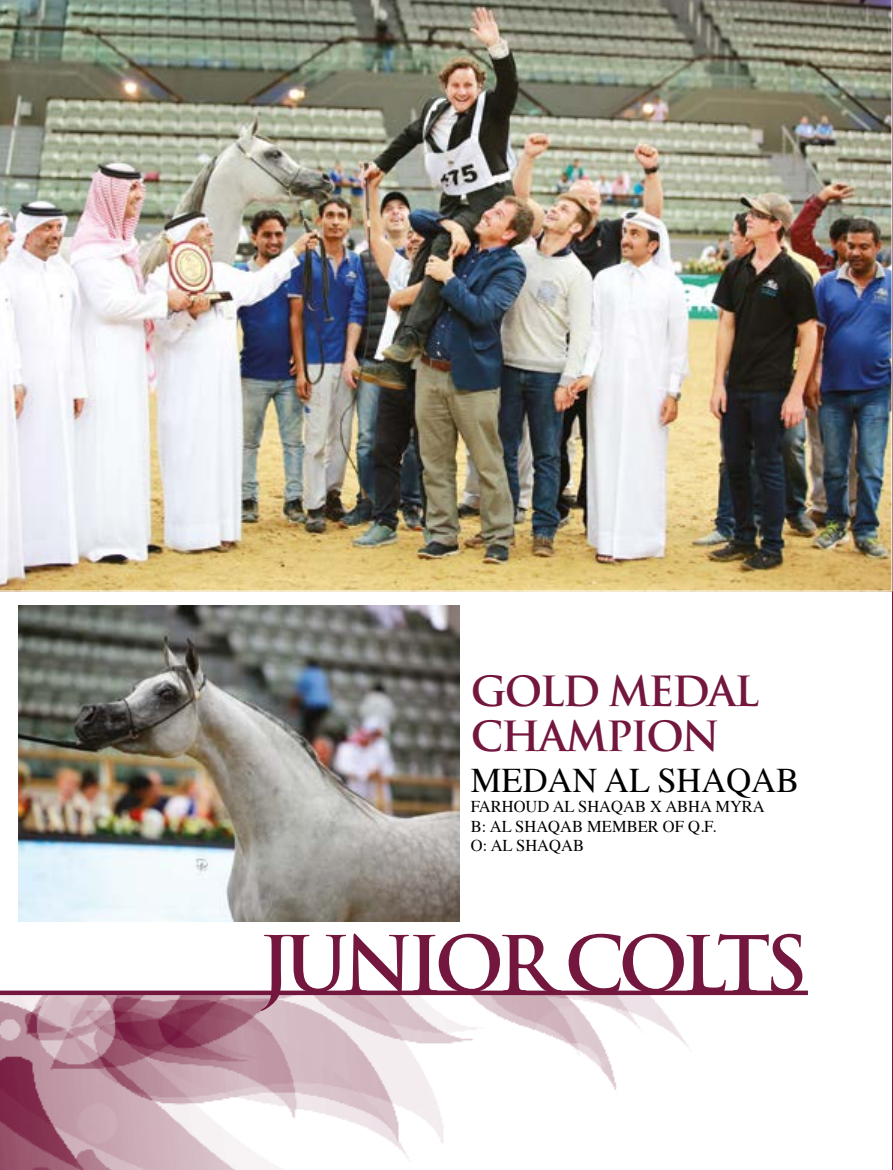
<style>
.page{position:relative;width:893px;height:1170px;background:#fff}
.page>*{position:absolute;margin:0;border:0;box-sizing:border-box;transform-origin:0 0}
.t1{font:700 75px "Trajan Pro";letter-spacing:-.08em;color:#74173f}
.t2{font:700 40.5px/45px "Trajan Pro";letter-spacing:-.05em;color:#74173f}
.t3{font:34.5px "Times";color:#000}
.t4{font:16.5px/19.8px "Times";color:#000}
</style>
<div class="page">
<img style="left:892px;top:0;width:1px;height:1169px">
<img style="left:0;top:994px;width:802px;height:175px">
<img style="left:0;top:0;width:892px;height:591px">
<img style="left:18px;top:605px;width:441px;height:316px">
<svg style="left:0;top:990px;width:808px;height:4px;background:#88385b"></svg>
<h2 class="t2" style="left:471px;top:668px;width:289px">GOLD MEDAL<br>CHAMPION</h2>
<h3 class="t3" style="left:471px;top:748px;width:330px">MEDAN AL SHAQAB</h3>
<p class="t4" style="left:471px;top:794px;width:295px">FARHOUD AL SHAQAB X ABHA MYRA<br>B: AL SHAQAB</p>
<p class="t4" style="left:587px;top:814px;width:27px">MEMBER</p>
<p class="t4" style="left:663px;top:814px;width:55px">OF Q.F.</p>
<p class="t4" style="left:471px;top:834px;width:67px">O: AL SHAQAB</p>
<h1 class="t1" style="left:259px;top:917px;width:406px">JUNIOR COLTS</h1>
</div>
